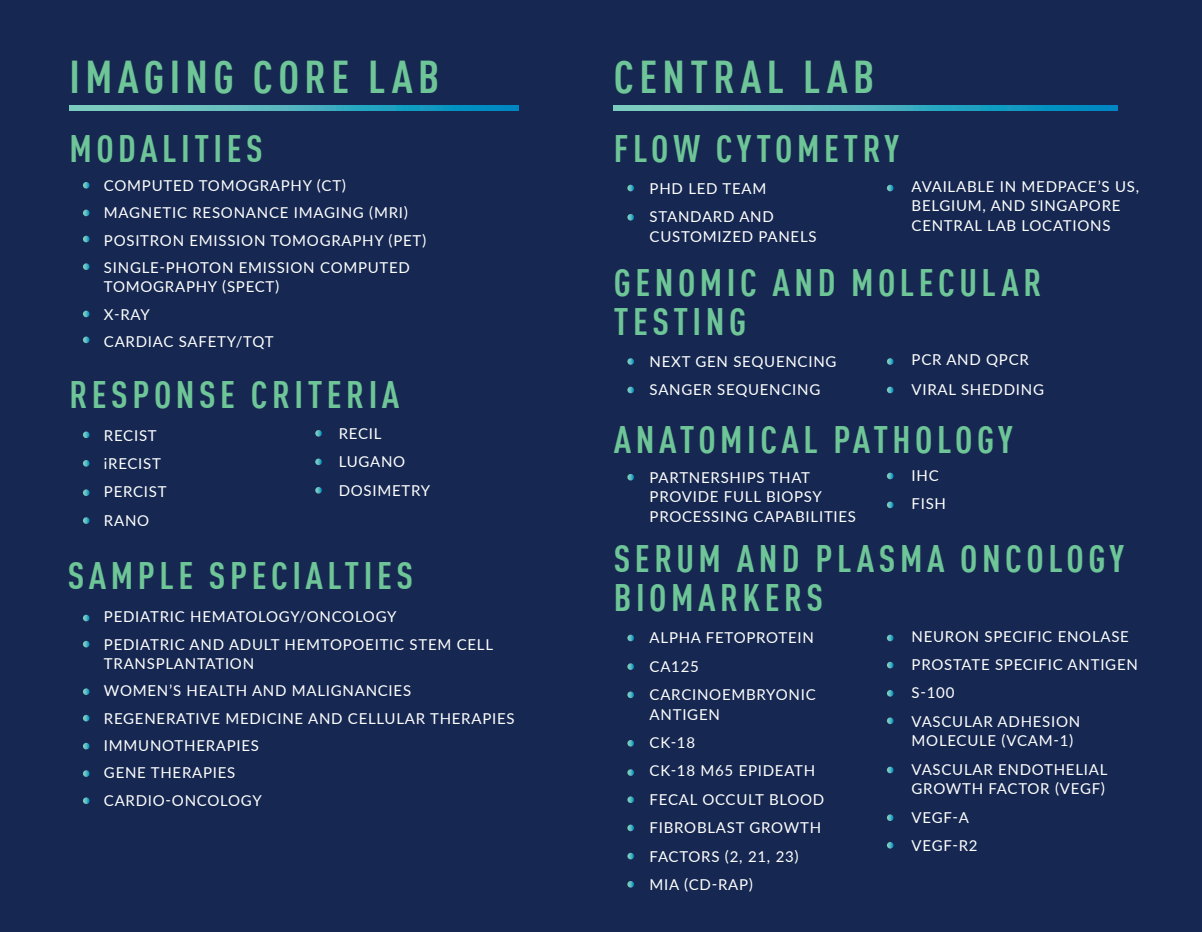
<style>
.page{position:relative;width:1202px;height:932px;background:#162851}
.page>*{position:absolute;margin:0;border:0;box-sizing:border-box;transform-origin:0 0}
.t1{font:700 condensed 45px "DINOT";letter-spacing:.12em;color:#6ec597}
.t2{font:700 condensed 37.5px/39px "DINOT";letter-spacing:.12em;color:#6ec597}
.t3{font:15px/28.3px "Lato";letter-spacing:.05em;color:#fff}
</style>
<div class="page">
<svg style="left:69px;top:105px;width:449px;height:6px;background:#44afc0"></svg>
<svg style="left:614px;top:105px;width:503px;height:6px;background:#44afc0"></svg>
<svg style="left:83px;top:431px;width:7px;height:7px"></svg>
<svg style="left:83px;top:460px;width:7px;height:6px"></svg>
<svg style="left:83px;top:489px;width:7px;height:7px"></svg>
<svg style="left:83px;top:517px;width:7px;height:7px"></svg>
<svg style="left:315px;top:430px;width:7px;height:6px"></svg>
<svg style="left:315px;top:458px;width:7px;height:7px"></svg>
<svg style="left:315px;top:487px;width:7px;height:6px"></svg>
<svg style="left:83px;top:182px;width:7px;height:6px"></svg>
<svg style="left:83px;top:209px;width:7px;height:7px"></svg>
<svg style="left:83px;top:236px;width:7px;height:6px"></svg>
<svg style="left:83px;top:263px;width:7px;height:7px"></svg>
<svg style="left:83px;top:310px;width:7px;height:7px"></svg>
<svg style="left:83px;top:336px;width:7px;height:7px"></svg>
<svg style="left:83px;top:641px;width:7px;height:6px"></svg>
<svg style="left:83px;top:688px;width:7px;height:7px"></svg>
<svg style="left:83px;top:714px;width:7px;height:7px"></svg>
<svg style="left:83px;top:742px;width:7px;height:7px"></svg>
<svg style="left:83px;top:770px;width:7px;height:6px"></svg>
<svg style="left:83px;top:797px;width:7px;height:7px"></svg>
<svg style="left:83px;top:614px;width:7px;height:7px"></svg>
<svg style="left:627px;top:185px;width:7px;height:6px"></svg>
<svg style="left:887px;top:185px;width:6px;height:6px"></svg>
<svg style="left:887px;top:358px;width:6px;height:7px"></svg>
<svg style="left:887px;top:386px;width:6px;height:7px"></svg>
<svg style="left:887px;top:472px;width:6px;height:7px"></svg>
<svg style="left:887px;top:501px;width:6px;height:7px"></svg>
<svg style="left:627px;top:358px;width:7px;height:7px"></svg>
<svg style="left:627px;top:386px;width:7px;height:7px"></svg>
<svg style="left:627px;top:474px;width:7px;height:6px"></svg>
<svg style="left:627px;top:634px;width:7px;height:7px"></svg>
<svg style="left:627px;top:663px;width:7px;height:7px"></svg>
<svg style="left:627px;top:691px;width:7px;height:7px"></svg>
<svg style="left:627px;top:740px;width:7px;height:6px"></svg>
<svg style="left:627px;top:769px;width:7px;height:6px"></svg>
<svg style="left:627px;top:796px;width:7px;height:7px"></svg>
<svg style="left:627px;top:824px;width:7px;height:7px"></svg>
<svg style="left:627px;top:852px;width:7px;height:7px"></svg>
<svg style="left:627px;top:881px;width:7px;height:6px"></svg>
<svg style="left:887px;top:634px;width:6px;height:7px"></svg>
<svg style="left:887px;top:661px;width:6px;height:7px"></svg>
<svg style="left:887px;top:690px;width:6px;height:6px"></svg>
<svg style="left:887px;top:717px;width:6px;height:7px"></svg>
<svg style="left:887px;top:766px;width:6px;height:7px"></svg>
<svg style="left:887px;top:814px;width:6px;height:7px"></svg>
<svg style="left:887px;top:842px;width:6px;height:6px"></svg>
<svg style="left:627px;top:214px;width:7px;height:6px"></svg>
<h1 class="t1" style="left:70px;top:44px;width:371px">IMAGING CORE LAB</h1>
<h1 class="t1" style="left:614px;top:44px;width:262px">CENTRAL LAB</h1>
<h2 class="t2" style="left:69px;top:126px;width:195px">MODALITIES</h2>
<p class="t3" style="left:104px;top:171px;width:324px;line-height:27.3px">COMPUTED TOMOGRAPHY (CT)<br>MAGNETIC RESONANCE IMAGING (MRI)<br>POSITRON EMISSION TOMOGRAPHY (PET)<br>SINGLE-PHOTON EMISSION COMPUTED</p>
<p class="t3" style="left:104px;top:273px;width:177px;line-height:27.3px">TOMOGRAPHY (SPECT)<br>X-RAY<br>CARDIAC SAFETY/TQT</p>
<h2 class="t2" style="left:69px;top:372px;width:331px">RESPONSE CRITERIA</h2>
<p class="t3" style="left:104px;top:420px;width:64px">RECIST iRECIST<br>PERCIST<br>RANO</p>
<p class="t3" style="left:339px;top:418px;width:93px">RECIL<br>LUGANO<br>DOSIMETRY</p>
<h2 class="t2" style="left:68px;top:553px;width:346px">SAMPLE SPECIALTIES</h2>
<p class="t3" style="left:104px;top:602px;width:390px;line-height:27.3px">PEDIATRIC HEMATOLOGY/ONCOLOGY<br>PEDIATRIC AND ADULT HEMTOPOEITIC STEM CELL</p>
<p class="t3" style="left:104px;top:649px;width:412px;line-height:27.3px">TRANSPLANTATION<br>WOMEN’S HEALTH AND MALIGNANCIES<br>REGENERATIVE MEDICINE AND CELLULAR THERAPIES<br>IMMUNOTHERAPIES<br>GENE THERAPIES<br>CARDIO-ONCOLOGY</p>
<h2 class="t2" style="left:614px;top:126px;width:287px">FLOW CYTOMETRY</h2>
<p class="t3" style="left:649px;top:173px;width:126px">PHD LED TEAM<br>STANDARD AND</p>
<p class="t3" style="left:649px;top:221px;width:168px">CUSTOMIZED PANELS</p>
<p class="t3" style="left:911px;top:176px;width:229px;line-height:19.5px">AVAILABLE IN MEDPACE’S US,<br>BELGIUM, AND SINGAPORE<br>CENTRAL LAB LOCATIONS</p>
<h2 class="t2" style="left:614px;top:260px;width:429px">GENOMIC AND MOLECULAR<br>TESTING</h2>
<p class="t3" style="left:911px;top:344px;width:134px;line-height:30px">PCR AND QPCR<br>VIRAL SHEDDING</p>
<p class="t3" style="left:649px;top:347px;width:188px">NEXT GEN SEQUENCING<br>SANGER SEQUENCING</p>
<h2 class="t2" style="left:614px;top:417px;width:400px">ANATOMICAL PATHOLOGY</h2>
<p class="t3" style="left:649px;top:467px;width:208px;line-height:19.5px">PARTNERSHIPS THAT<br>PROVIDE FULL BIOPSY<br>PROCESSING CAPABILITIES</p>
<p class="t3" style="left:911px;top:460px;width:36px">IHC<br>FISH</p>
<h2 class="t2" style="left:614px;top:536px;width:511px">SERUM AND PLASMA ONCOLOGY<br>BIOMARKERS</h2>
<p class="t3" style="left:649px;top:623px;width:168px">ALPHA FETOPROTEIN<br>CA125<br>CARCINOEMBRYONIC</p>
<p class="t3" style="left:649px;top:699px;width:176px">ANTIGEN<br>CK-18<br>CK-18 M65 EPIDEATH<br>FECAL OCCULT BLOOD<br>FIBROBLAST GROWTH<br>FACTORS (2, 21, 23)<br>MIA (CD-RAP)</p>
<p class="t3" style="left:911px;top:621px;width:228px">NEURON SPECIFIC ENOLASE<br>PROSTATE SPECIFIC ANTIGEN<br>S-100<br>VASCULAR ADHESION</p>
<p class="t3" style="left:911px;top:726px;width:197px">MOLECULE (VCAM-1)<br>VASCULAR ENDOTHELIAL</p>
<p class="t3" style="left:911px;top:773px;width:195px">GROWTH FACTOR (VEGF)<br>VEGF-A<br>VEGF-R2</p>
</div>
